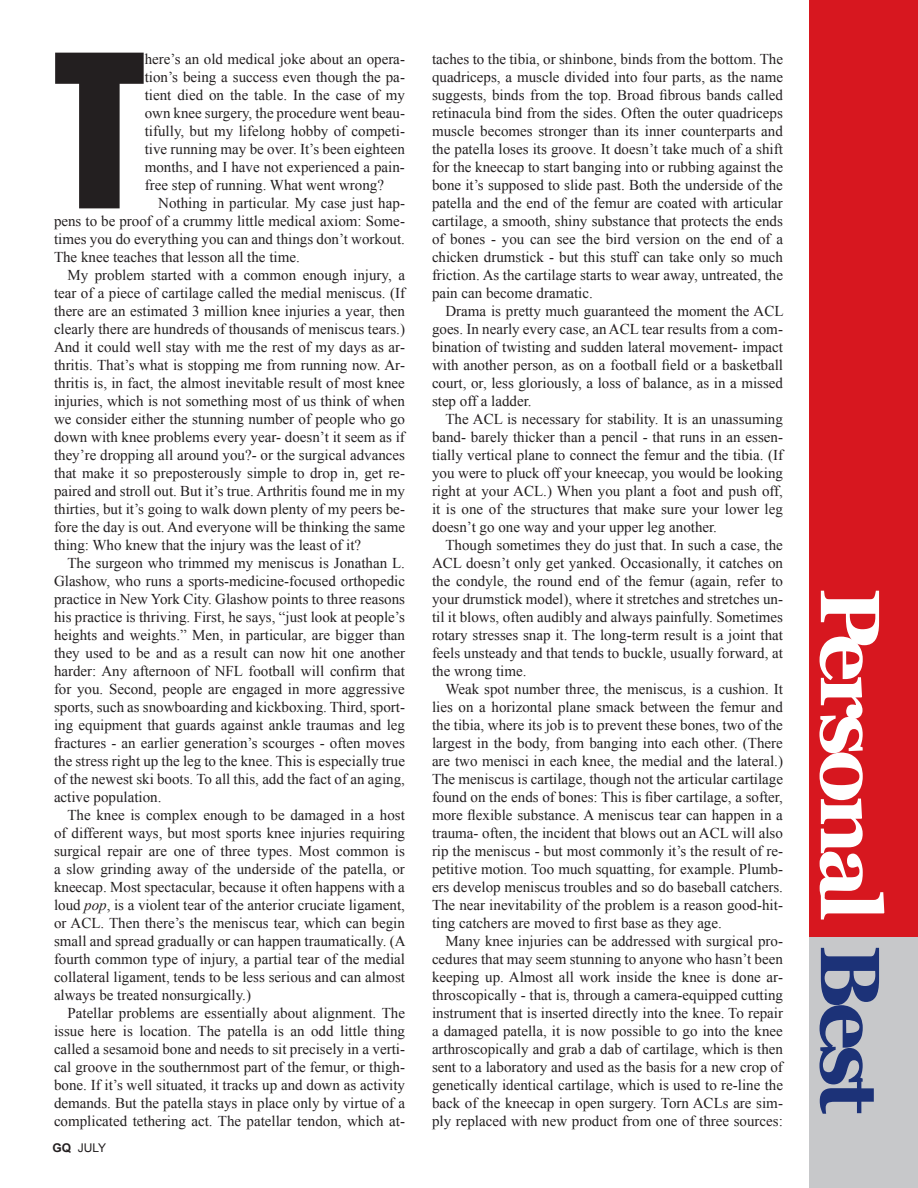
<style>
.page{position:relative;width:918px;height:1188px;background:#fff}
.page>*{position:absolute;margin:0;border:0;box-sizing:border-box;transform-origin:0 0}
.t1{font:197.1px "Impact";color:#231f20}
.t2{font:700 84px "Georgia";letter-spacing:-.075em;color:#fff}
.t3{font:15px/18px "Times New Roman";color:#231f20;text-align:justify}
.t4{font:12px "Arial";color:#231f20}
.s1{font-style:italic}
.s2{font-weight:700}
.s3{color:#1c3278}
</style>
<div class="page">
<div style="left:810px;top:0;width:108px;height:938px;background:#d7171f"></div>
<div style="left:810px;top:938px;width:108px;height:250px;background:#c7c8ca"></div>
<h1 class="t1" style="left:54px;top:-22px;width:92px">T</h1>
<p class="t3" style="left:145px;top:50px;width:262px">here’s an old medical joke about an opera&shy;tion’s being a success even though the pa&shy;tient died on the table. In the case of my own knee surgery, the procedure went beau&shy;tifully, but my lifelong hobby of competi&shy;tive running may be over. It’s been eighteen months, and I have not experienced a pain&shy;free step of running. What went wrong?</p>
<p class="t3" style="left:54px;top:194px;width:353px;text-indent:104px">Nothing in particular. My case just hap&shy;pens to be proof of a crummy little medical axiom: Some&shy;times you do everything you can and things don’t workout.<br>The knee teaches that lesson all the time.</p>
<p class="t3" style="left:54px;top:266px;width:353px;text-indent:13px">My problem started with a common enough injury, a tear of a piece of cartilage called the medial meniscus. (If there are an estimated 3 million knee injuries a year, then clearly there are hundreds of thousands of meniscus tears.)<br>And it could well stay with me the rest of my days as ar&shy;thritis. That’s what is stopping me from running now. Ar&shy;thritis is, in fact, the almost inevitable result of most knee injuries, which is not something most of us think of when we consider either the stunning number of people who go down with knee problems every year- doesn’t it seem as if they’re dropping all around you?- or the surgical advances that make it so preposterously simple to drop in, get re&shy;paired and stroll out. But it’s true. Arthritis found me in my thirties, but it’s going to walk down plenty of my peers be&shy;fore the day is out. And everyone will be thinking the same thing: Who knew that the injury was the least of it?</p>
<p class="t3" style="left:54px;top:554px;width:353px;text-indent:13px">The surgeon who trimmed my meniscus is Jonathan L.<br>Glashow, who runs a sports-medicine-focused orthopedic practice in New York City. Glashow points to three reasons his practice is thriving. First, he says, “just look at people’s heights and weights.” Men, in particular, are bigger than they used to be and as a result can now hit one another harder: Any afternoon of NFL football will confirm that for you. Second, people are engaged in more aggressive sports, such as snowboarding and kickboxing. Third, sport&shy;ing equipment that guards against ankle traumas and leg fractures - an earlier generation’s scourges - often moves the stress right up the leg to the knee. This is especially true of the newest ski boots. To all this, add the fact of an aging, active population.</p>
<p class="t3" style="left:54px;top:806px;width:353px;text-indent:13px">The knee is complex enough to be damaged in a host of different ways, but most sports knee injuries requiring surgical repair are one of three types. Most common is a slow grinding away of the underside of the patella, or kneecap. Most spectacular, because it often happens with a loud <span class="s1">pop</span>, is a violent tear of the anterior cruciate ligament, or ACL. Then there’s the meniscus tear, which can begin small and spread gradually or can happen traumatically. (A fourth common type of injury, a partial tear of the medial collateral ligament, tends to be less serious and can almost always be treated nonsurgically.)</p>
<p class="t3" style="left:54px;top:1004px;width:353px;text-indent:13px">Patellar problems are essentially about alignment. The issue here is location. The patella is an odd little thing called a sesamoid bone and needs to sit precisely in a verti&shy;cal groove in the southernmost part of the femur, or thigh&shy;bone. If it’s well situated, it tracks up and down as activity demands. But the patella stays in place only by virtue of a complicated tethering act. The patellar tendon, which at-</p>
<p class="t4" style="left:52px;top:1140px;width:55px"><span class="s2">GQ</span> JULY</p>
<p class="t3" style="left:432px;top:50px;width:353px">taches to the tibia, or shinbone, binds from the bottom. The quadriceps, a muscle divided into four parts, as the name suggests, binds from the top. Broad fibrous bands called retinacula bind from the sides. Often the outer quadriceps muscle becomes stronger than its inner counterparts and the patella loses its groove. It doesn’t take much of a shift for the kneecap to start banging into or rubbing against the bone it’s supposed to slide past. Both the underside of the patella and the end of the femur are coated with articular cartilage, a smooth, shiny substance that protects the ends of bones - you can see the bird version on the end of a chicken drumstick - but this stuff can take only so much friction. As the cartilage starts to wear away, untreated, the pain can become dramatic.</p>
<p class="t3" style="left:432px;top:302px;width:353px;text-indent:13px">Drama is pretty much guaranteed the moment the ACL goes. In nearly every case, an ACL tear results from a com&shy;bination of twisting and sudden lateral movement- impact with another person, as on a football field or a basketball court, or, less gloriously, a loss of balance, as in a missed step off a ladder.</p>
<p class="t3" style="left:432px;top:410px;width:353px;text-indent:13px">The ACL is necessary for stability. It is an unassuming band- barely thicker than a pencil - that runs in an essen&shy;tially vertical plane to connect the femur and the tibia. (If you were to pluck off your kneecap, you would be looking right at your ACL.) When you plant a foot and push off, it is one of the structures that make sure your lower leg doesn’t go one way and your upper leg another.</p>
<p class="t3" style="left:432px;top:536px;width:353px;text-indent:13px">Though sometimes they do just that. In such a case, the ACL doesn’t only get yanked. Occasionally, it catches on the condyle, the round end of the femur (again, refer to your drumstick model), where it stretches and stretches un&shy;til it blows, often audibly and always painfully. Sometimes rotary stresses snap it. The long-term result is a joint that feels unsteady and that tends to buckle, usually forward, at the wrong time.</p>
<p class="t3" style="left:432px;top:680px;width:353px;text-indent:13px">Weak spot number three, the meniscus, is a cushion. It lies on a horizontal plane smack between the femur and the tibia, where its job is to prevent these bones, two of the largest in the body, from banging into each other. (There are two menisci in each knee, the medial and the lateral.)<br>The meniscus is cartilage, though not the articular cartilage found on the ends of bones: This is fiber cartilage, a softer, more flexible substance. A meniscus tear can happen in a trauma- often, the incident that blows out an ACL will also rip the meniscus - but most commonly it’s the result of re&shy;petitive motion. Too much squatting, for example. Plumb&shy;ers develop meniscus troubles and so do baseball catchers.<br>The near inevitability of the problem is a reason good-hit&shy;ting catchers are moved to first base as they age.</p>
<p class="t3" style="left:432px;top:932px;width:353px;text-indent:13px">Many knee injuries can be addressed with surgical pro&shy;cedures that may seem stunning to anyone who hasn’t been keeping up. Almost all work inside the knee is done ar&shy;throscopically - that is, through a camera-equipped cutting instrument that is inserted directly into the knee. To repair a damaged patella, it is now possible to go into the knee arthroscopically and grab a dab of cartilage, which is then sent to a laboratory and used as the basis for a new crop of genetically identical cartilage, which is used to re-line the back of the kneecap in open surgery. Torn ACLs are sim&shy;ply replaced with new product from one of three sources:</p>
<h2 class="t2" style="left:897px;top:588px;width:528px;rotate:90deg">Personal <span class="s3">Best</span></h2>
</div>
